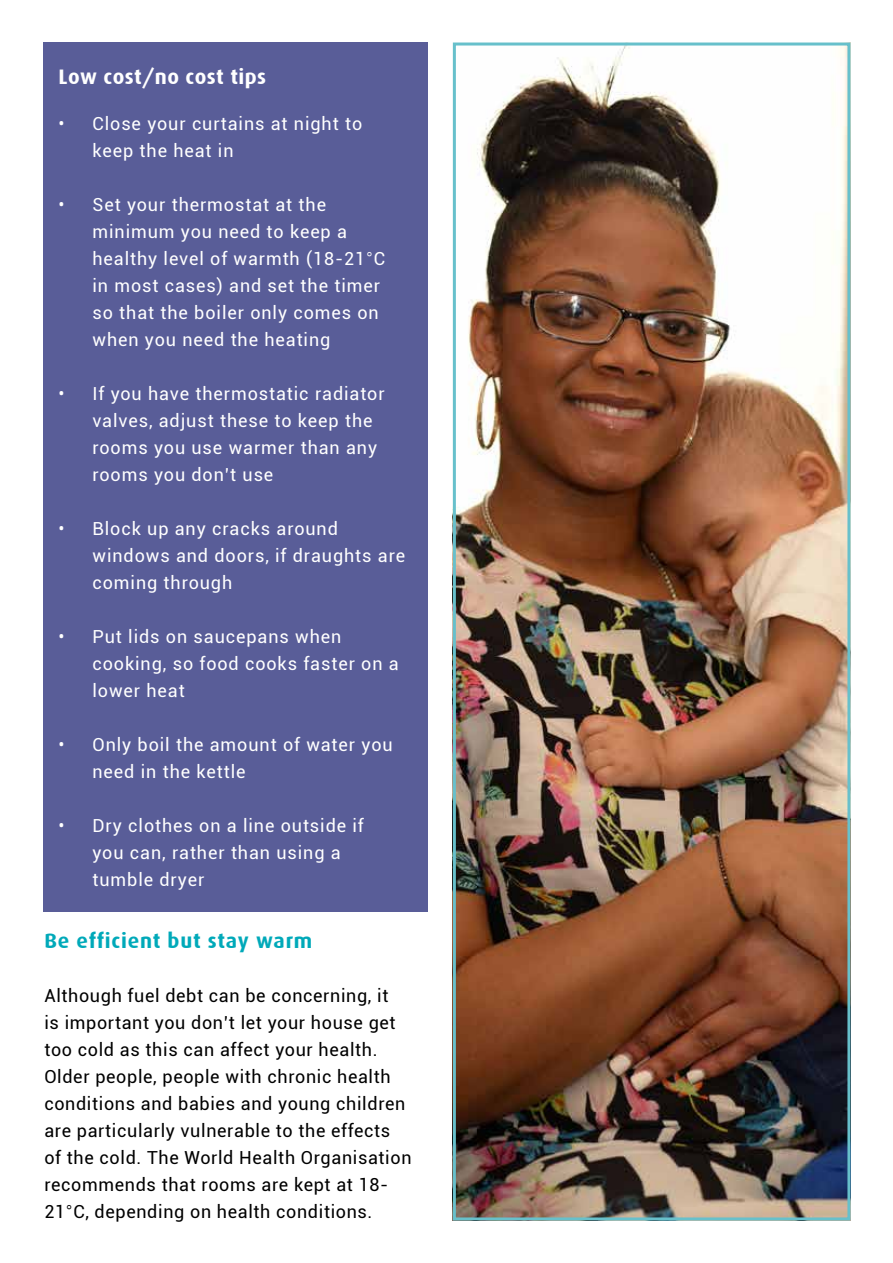
<style>
.page{position:relative;width:893px;height:1263px;background:#fff}
.page>*{position:absolute;margin:0;border:0;box-sizing:border-box;transform-origin:0 0}
.t1{font:700 21px "Dax";letter-spacing:.035em;color:#00a9b9}
.t2{font:700 21px "Dax";letter-spacing:.02em;color:#fff}
.t3{font:18px/27px "Roboto";letter-spacing:.05em;color:#fff}
.t4{font:18px/27px "Roboto";letter-spacing:.035em;color:#000}
.s1{font-weight:300}
</style>
<div class="page">
<div style="left:43px;top:43px;width:384px;height:869px;background:#595d98"></div>
<img style="left:457px;top:47px;width:389px;height:1169px">
<div style="left:453px;top:43px;width:397px;height:1177px;border:3px solid #67c0cb"></div>
<p class="t2" style="left:58px;top:65px;width:209px">Low cost/no cost tips</p>
<p class="t3" style="left:92px;top:109px;width:271px;text-indent:-34px">• Close your curtains at night to keep the heat in</p>
<p class="t3" style="left:92px;top:190px;width:294px;text-indent:-34px">• Set your thermostat at the minimum you need to keep a healthy level of warmth (18-21<span class="s1">°</span>C in most cases) and set the timer so that the boiler only comes on when you need the heating</p>
<p class="t3" style="left:92px;top:379px;width:294px;text-indent:-34px">• If you have thermostatic radiator valves, adjust these to keep the rooms you use warmer than any rooms you don’t use</p>
<p class="t3" style="left:92px;top:514px;width:314px;text-indent:-34px">• Block up any cracks around windows and doors, if draughts are coming through</p>
<p class="t3" style="left:92px;top:622px;width:308px;text-indent:-34px">• Put lids on saucepans when cooking, so food cooks faster on a lower heat</p>
<p class="t3" style="left:93px;top:730px;width:302px;text-indent:-34px">• Only boil the amount of water you need in the kettle</p>
<p class="t3" style="left:93px;top:811px;width:273px;text-indent:-34px">• Dry clothes on a line outside if you can, rather than using a tumble dryer</p>
<p class="t1" style="left:44px;top:929px;width:270px">Be efficient but stay warm</p>
<p class="t4" style="left:44px;top:982px;width:369px">Although fuel debt can be concerning, it<br>is important you don’t let your house get too cold as this can affect your health.<br>Older people, people with chronic health conditions and babies and young children are particularly vulnerable to the effects of the cold. The World Health Organisation recommends that rooms are kept at 18- 21<span class="s1">°</span>C, depending on health conditions.</p>
</div>
